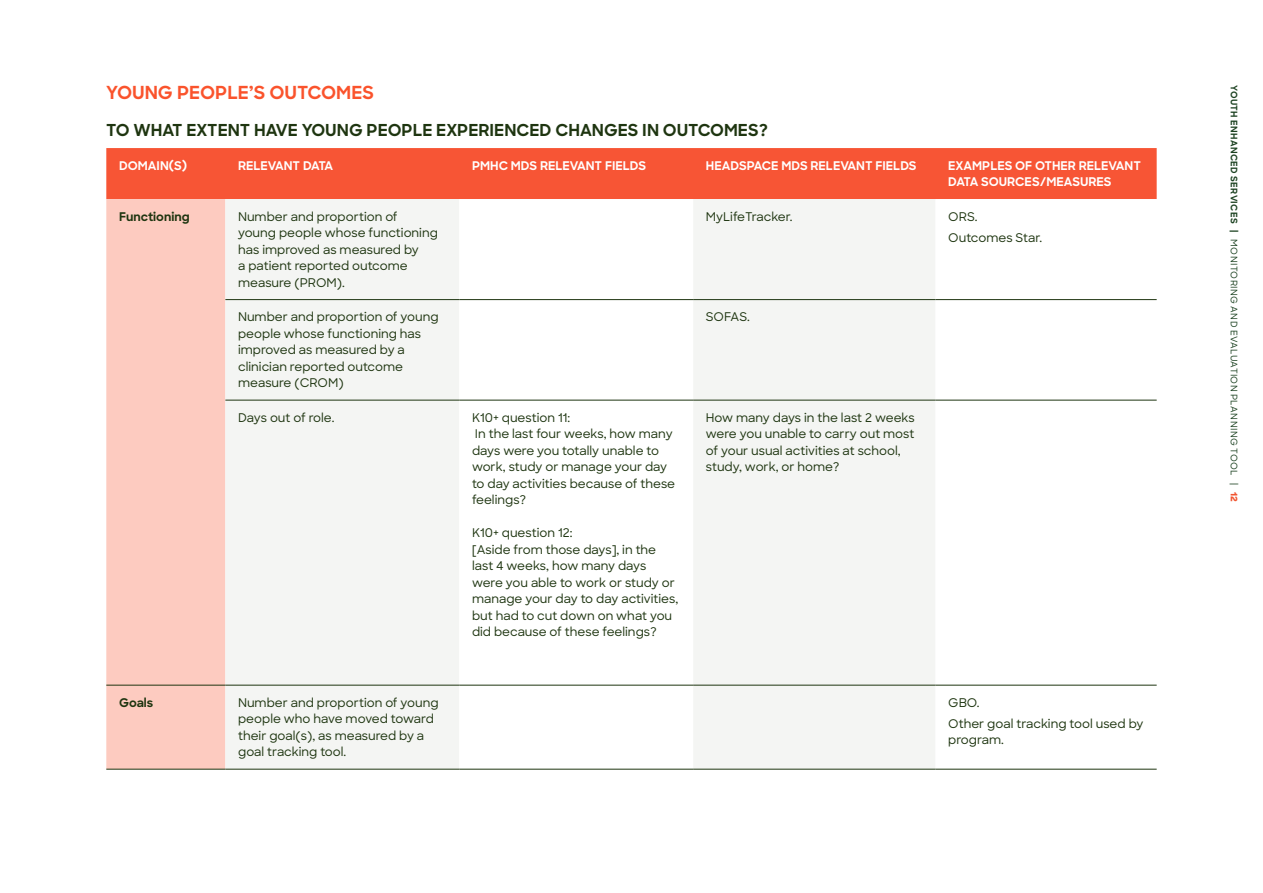
<style>
.page{position:relative;width:1263px;height:893px;background:#fff}
.page>*{position:absolute;margin:0;border:0;box-sizing:border-box;transform-origin:0 0}
.t1{font:700 18px "Sharp Sans";color:#fa532c}
.t2{font:700 16.5px "Sharp Sans";color:#1e3510}
.t3{font:500 12px/16.5px "Sharp Sans";color:#1e3510}
.t4{font:700 12px/16.5px "Sharp Sans";color:#fff}
.t5{font:700 12px "Sharp Sans";color:#1e3510}
.t6{font:500 9px "Sharp Sans";letter-spacing:.05em;color:#1c4221}
.s1{font-weight:700}
.s2{font-weight:800;color:#f15632}
</style>
<div class="page">
<div style="left:106px;top:148px;width:1051px;height:51px;background:#f75535"></div>
<div style="left:106px;top:199px;width:119px;height:570px;background:#fdcbc0"></div>
<div style="left:225px;top:199px;width:234px;height:570px;background:#f4f5f3"></div>
<svg style="left:459px;top:199px;width:698px;height:570px"></svg>
<hr style="left:225px;top:299px;width:234px;height:1px;background:#1e3510">
<hr style="left:459px;top:299px;width:234px;height:1px;background:#1e3510">
<hr style="left:693px;top:299px;width:242px;height:1px;background:#1e3510">
<hr style="left:935px;top:299px;width:222px;height:1px;background:#1e3510">
<hr style="left:225px;top:400px;width:234px;height:1px;background:#1e3510">
<hr style="left:459px;top:400px;width:234px;height:1px;background:#1e3510">
<hr style="left:693px;top:400px;width:242px;height:1px;background:#1e3510">
<hr style="left:935px;top:400px;width:222px;height:1px;background:#1e3510">
<hr style="left:106px;top:685px;width:119px;height:1px;background:#1e3510">
<hr style="left:225px;top:685px;width:234px;height:1px;background:#1e3510">
<hr style="left:459px;top:685px;width:234px;height:1px;background:#1e3510">
<hr style="left:693px;top:685px;width:242px;height:1px;background:#1e3510">
<hr style="left:935px;top:685px;width:222px;height:1px;background:#1e3510">
<hr style="left:106px;top:769px;width:119px;height:1px;background:#1e3510">
<hr style="left:225px;top:769px;width:234px;height:1px;background:#1e3510">
<hr style="left:459px;top:769px;width:234px;height:1px;background:#1e3510">
<hr style="left:693px;top:769px;width:242px;height:1px;background:#1e3510">
<hr style="left:935px;top:769px;width:222px;height:1px;background:#1e3510">
<h1 class="t1" style="left:106px;top:79px;width:269px">YOUNG PEOPLE’S OUTCOMES</h1>
<h2 class="t2" style="left:106px;top:117px;width:663px">TO WHAT EXTENT HAVE YOUNG PEOPLE EXPERIENCED CHANGES IN OUTCOMES?</h2>
<p class="t4" style="left:119px;top:157px;width:70px">DOMAIN(S)</p>
<p class="t4" style="left:238px;top:157px;width:96px">RELEVANT DATA</p>
<p class="t4" style="left:472px;top:157px;width:176px">PMHC MDS RELEVANT FIELDS</p>
<p class="t4" style="left:706px;top:157px;width:212px">HEADSPACE MDS RELEVANT FIELDS</p>
<p class="t4" style="left:948px;top:157px;width:194px">EXAMPLES OF OTHER RELEVANT<br>DATA SOURCES/MEASURES</p>
<p class="t5" style="left:119px;top:208px;width:72px">Functioning</p>
<p class="t3" style="left:238px;top:208px;width:201px">Number and proportion of young people whose functioning has improved as measured by<br>a patient reported outcome measure (PROM).</p>
<p class="t3" style="left:706px;top:208px;width:88px">MyLifeTracker.</p>
<p class="t3" style="left:948px;top:206px;width:95px;line-height:20.7px">ORS.<br>Outcomes Star.</p>
<p class="t3" style="left:238px;top:308px;width:202px">Number and proportion of young people whose functioning has improved as measured by a clinician reported outcome measure (CROM)</p>
<p class="t3" style="left:706px;top:308px;width:46px">SOFAS.</p>
<p class="t3" style="left:238px;top:409px;width:98px">Days out of role.</p>
<p class="t3" style="left:472px;top:409px;width:205px">K10+ question 11:<br>In the last four weeks, how many days were you totally unable to work, study or manage your day to day activities because of these feelings?</p>
<p class="t3" style="left:472px;top:524px;width:208px">K10+ question 12:<br>[Aside from those days], in the last 4 weeks, how many days were you able to work or study or manage your day to day activities, but had to cut down on what you did because of these feelings?</p>
<p class="t3" style="left:706px;top:409px;width:210px">How many days in the last 2 weeks were you unable to carry out most of your usual activities at school, study, work, or home?</p>
<p class="t5" style="left:119px;top:694px;width:36px">Goals</p>
<p class="t3" style="left:238px;top:694px;width:202px">Number and proportion of young people who have moved toward their goal(s), as measured by a goal tracking tool.</p>
<p class="t3" style="left:948px;top:692px;width:197px;line-height:20.7px">GBO.<br>Other goal tracking tool used by</p>
<p class="t3" style="left:948px;top:731px;width:57px">program.</p>
<p class="t6" style="left:1240px;top:85px;width:418px;rotate:90deg"><span class="s1">YOUTH ENHANCED SERVICES |</span> MONITORING AND EVALUATION PLANNING TOOL | <span class="s2">12</span></p>
</div>
